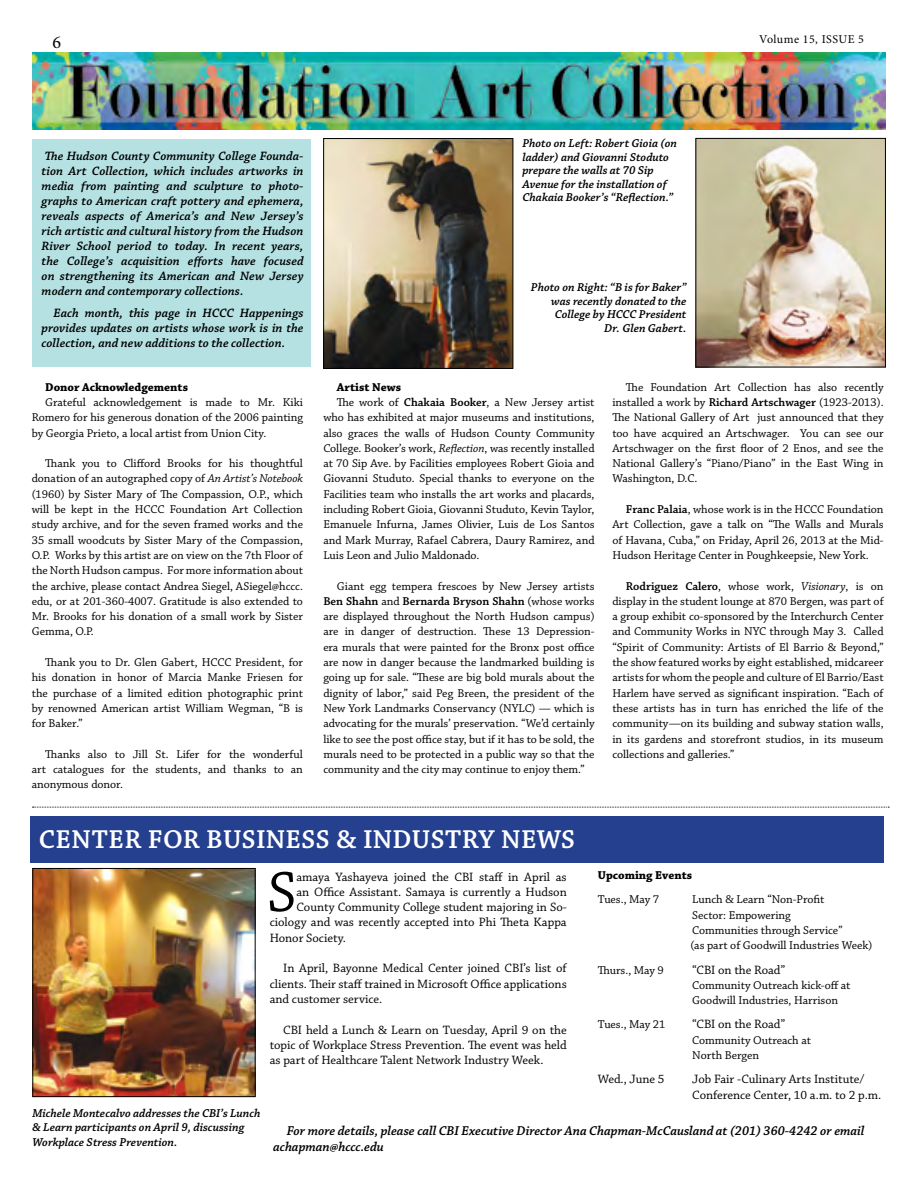
<style>
.page{position:relative;width:918px;height:1188px;background:#fff}
.page>*{position:absolute;margin:0;border:0;box-sizing:border-box;transform-origin:0 0}
.t1{font:59.85px "Chaparral Pro";color:#000}
.t2{font:600 27.3px "Chaparral Pro";letter-spacing:.015em;color:#fff}
.t3{font:18px "Minion Pro";color:#000}
.t4{font:italic 600 13.5px/16.2px "Chaparral Pro";color:#000}
.t5{font:12.75px/15.3px "Chaparral Pro";letter-spacing:-.005em;color:#000;text-align:justify}
.t6{font:12.75px/15px "Chaparral Pro Semibold It Capt";color:#000;text-align:justify}
.t7{font:12px/15.3px "Chaparral Pro";letter-spacing:-.005em;color:#000;text-align:justify}
.t8{font:12px/13.5px "Chaparral Pro Semibold It Capt";color:#000}
.t9{font:700 12px "Chaparral Pro";color:#000}
.t10{font:12px "Minion Pro";letter-spacing:.04em;color:#000}
.s1{font-style:italic}
.s2{font-weight:600}
</style>
<div class="page">
<img style="left:32px;top:53px;width:854px;height:76px">
<div style="left:32px;top:140px;width:279px;height:227px;background:#b6e1e3"></div>
<svg style="left:33px;top:807px;width:856px;height:1px"></svg>
<img style="left:34px;top:870px;width:220px;height:225px">
<div style="left:32px;top:868px;width:224px;height:229px;border:1px solid #000"></div>
<div style="left:30px;top:816px;width:854px;height:47px;background:#25408f"></div>
<img style="left:325px;top:140px;width:186px;height:227px">
<div style="left:323px;top:138px;width:190px;height:231px;border:1px solid #000"></div>
<img style="left:697px;top:140px;width:187px;height:225px">
<div style="left:695px;top:138px;width:191px;height:229px;border:1px solid #000"></div>
<h3 class="t3" style="left:53px;top:31px;width:10px">6</h3>
<p class="t10" style="left:759px;top:31px;width:106px">Volume 15, ISSUE 5</p>
<p class="t6" style="left:42px;top:149px;width:263px">The Hudson County Community College Founda&shy;tion Art Collection, which includes artworks in media from painting and sculpture to photo&shy;graphs to American craft pottery and ephemera, reveals aspects of America’s and New Jersey’s rich artistic and cultural history from the Hudson River School period to today. In recent years, the College’s acquisition efforts have focused on strengthening its American and New Jersey modern and contemporary collections.</p>
<p class="t6" style="left:42px;top:305px;width:263px;text-indent:12px">Each month, this page in HCCC Happenings provides updates on artists whose work is in the collection, and new additions to the collection.</p>
<p class="t9" style="left:45px;top:380px;width:144px">Donor Acknowledgements</p>
<p class="t7" style="left:32px;top:395px;width:273px;text-indent:14px">Grateful acknowledgement is made to Mr. Kiki Romero for his generous donation of the 2006 painting by Georgia Prieto, a local artist from Union City.</p>
<p class="t7" style="left:32px;top:456px;width:273px;text-indent:14px">Thank you to Clifford Brooks for his thoughtful donation of an autographed copy of <span class="s1">An Artist’s Notebook </span>(1960) by Sister Mary of The Compassion, O.P., which will be kept in the HCCC Foundation Art Collection study archive, and for the seven framed works and the 35 small woodcuts by Sister Mary of the Compassion, O.P. Works by this artist are on view on the 7th Floor of the North Hudson campus. For more information about the archive, please contact Andrea Siegel, ASiegel@hccc. edu, or at 201-360-4007. Gratitude is also extended to Mr. Brooks for his donation of a small work by Sister Gemma, O.P.</p>
<p class="t7" style="left:32px;top:655px;width:273px;text-indent:14px">Thank you to Dr. Glen Gabert, HCCC President, for his donation in honor of Marcia Manke Friesen for the purchase of a limited edition photographic print by renowned American artist William Wegman, “B is for Baker.”</p>
<p class="t7" style="left:32px;top:747px;width:273px;text-indent:14px">Thanks also to Jill St. Lifer for the wonderful art catalogues for the students, and thanks to an anonymous donor.</p>
<p class="t8" style="left:522px;top:137px;width:156px">Photo on Left: Robert Gioia (on ladder) and Giovanni Stoduto prepare the walls at 70 Sip<br>Avenue for the installation of<br>Chakaia Booker’s “Reflection.”</p>
<p class="t8" style="left:531px;top:281px;width:157px;text-align:right">Photo on Right: “B is for Baker” was recently donated to the<br>College by HCCC President<br>Dr. Glen Gabert.</p>
<p class="t9" style="left:337px;top:380px;width:66px">Artist News</p>
<p class="t7" style="left:337px;top:395px;width:259px">The work of <span class="s2">Chakaia Booker</span>, a New Jersey artist</p>
<p class="t7" style="left:323px;top:410px;width:273px">who has exhibited at major museums and institutions,</p>
<p class="t7" style="left:323px;top:426px;width:273px">also graces the walls of Hudson County Community</p>
<p class="t7" style="left:323px;top:441px;width:273px">College. Booker’s work, <span class="s1">Reflection</span>, was recently installed</p>
<p class="t7" style="left:323px;top:456px;width:273px">at 70 Sip Ave. by Facilities employees Robert Gioia and</p>
<p class="t7" style="left:323px;top:472px;width:273px">Giovanni Studuto. Special thanks to everyone on the</p>
<p class="t7" style="left:323px;top:487px;width:273px">Facilities team who installs the art works and placards,</p>
<p class="t7" style="left:323px;top:502px;width:273px">including Robert Gioia, Giovanni Studuto, Kevin Taylor,</p>
<p class="t7" style="left:323px;top:517px;width:273px">Emanuele Infurna, James Olivier, Luis de Los Santos</p>
<p class="t7" style="left:323px;top:533px;width:273px">and Mark Murray, Rafael Cabrera, Daury Ramirez, and</p>
<p class="t7" style="left:323px;top:548px;width:158px">Luis Leon and Julio Maldonado.</p>
<p class="t7" style="left:323px;top:579px;width:273px;text-indent:14px">Giant egg tempera frescoes by New Jersey artists <span class="s2">Ben Shahn</span> and <span class="s2">Bernarda Bryson Shahn</span> (whose works are displayed throughout the North Hudson campus) are in danger of destruction. These 13 Depression&shy;era murals that were painted for the Bronx post office are now in danger because the landmarked building is going up for sale. “These are big bold murals about the dignity of labor,” said Peg Breen, the president of the New York Landmarks Conservancy (NYLC) — which is advocating for the murals’ preservation. “We’d certainly like to see the post office stay, but if it has to be sold, the murals need to be protected in a public way so that the community and the city may continue to enjoy them.”</p>
<p class="t7" style="left:612px;top:380px;width:273px;text-indent:14px">The Foundation Art Collection has also recently installed a work by <span class="s2">Richard Artschwager</span> (1923-2013).<br>The National Gallery of Art just announced that they too have acquired an Artschwager. You can see our Artschwager on the first floor of 2 Enos, and see the National Gallery’s “Piano/Piano” in the East Wing in Washington, D.C.</p>
<p class="t7" style="left:612px;top:502px;width:273px;text-indent:14px"><span class="s2">Franc Palaia</span>, whose work is in the HCCC Foundation Art Collection, gave a talk on “The Walls and Murals of Havana, Cuba,” on Friday, April 26, 2013 at the Mid-Hudson Heritage Center in Poughkeepsie, New York.</p>
<p class="t7" style="left:612px;top:579px;width:273px;text-indent:14px"><span class="s2">Rodriguez Calero</span>, whose work, <span class="s1">Visionary</span>, is on display in the student lounge at 870 Bergen, was part of a group exhibit co-sponsored by the Interchurch Center and Community Works in NYC through May 3. Called “Spirit of Community: Artists of El Barrio &amp; Beyond,” the show featured works by eight established, midcareer artists for whom the people and culture of El Barrio/East Harlem have served as significant inspiration. “Each of these artists has in turn has enriched the life of the community—on its building and subway station walls, in its gardens and storefront studios, in its museum collections and galleries.”</p>
<h2 class="t2" style="left:39px;top:824px;width:538px">Center for Business &amp; Industry News</h2>
<h1 class="t1" style="left:267px;top:859px;width:31px">S</h1>
<p class="t5" style="left:297px;top:869px;width:272px">amaya Yashayeva joined the CBI staff in April as</p>
<p class="t5" style="left:297px;top:885px;width:272px">an Office Assistant. Samaya is currently a Hudson</p>
<p class="t5" style="left:297px;top:900px;width:272px">County Community College student majoring in So-</p>
<p class="t5" style="left:270px;top:915px;width:298px">ciology and was recently accepted into Phi Theta Kappa</p>
<p class="t5" style="left:270px;top:931px;width:78px">Honor Society.</p>
<p class="t5" style="left:270px;top:961px;width:299px;text-indent:14px">In April, Bayonne Medical Center joined CBI’s list of clients. Their staff trained in Microsoft Office applications and customer service.</p>
<p class="t5" style="left:270px;top:1022px;width:299px;text-indent:14px">CBI held a Lunch &amp; Learn on Tuesday, April 9 on the topic of Workplace Stress Prevention. The event was held as part of Healthcare Talent Network Industry Week.</p>
<p class="t9" style="left:598px;top:868px;width:96px">Upcoming Events</p>
<p class="t7" style="left:598px;top:892px;width:63px">Tues., May 7</p>
<p class="t7" style="left:690px;top:892px;width:183px;text-align:left">Lunch &amp; Learn “Non-Profit<br>Sector: Empowering<br>Communities through Service”<br>(as part of Goodwill Industries Week)</p>
<p class="t7" style="left:598px;top:963px;width:68px">Thurs., May 9</p>
<p class="t5" style="left:692px;top:962px;width:95px">“CBI on the Road”</p>
<p class="t7" style="left:692px;top:978px;width:160px">Community Outreach kick-off at<br>Goodwill Industries, Harrison</p>
<p class="t7" style="left:598px;top:1017px;width:69px">Tues., May 21</p>
<p class="t5" style="left:692px;top:1017px;width:95px">“CBI on the Road”</p>
<p class="t7" style="left:692px;top:1033px;width:120px">Community Outreach at<br>North Bergen</p>
<p class="t5" style="left:598px;top:1072px;width:68px">Wed., June 5</p>
<p class="t5" style="left:692px;top:1072px;width:191px">Job Fair -Culinary Arts Institute/<br>Conference Center, 10 a.m. to 2 p.m.</p>
<p class="t8" style="left:32px;top:1106px;width:230px;line-height:14.4px">Michele Montecalvo addresses the CBI’s Lunch &amp; Learn participants on April 9, discussing<br>Workplace Stress Prevention.</p>
<p class="t4" style="left:273px;top:1123px;width:593px;text-indent:14px">For more details, please call CBI Executive Director Ana Chapman-McCausland at (201) 360-4242 or email achapman@hccc.edu</p>
</div>
